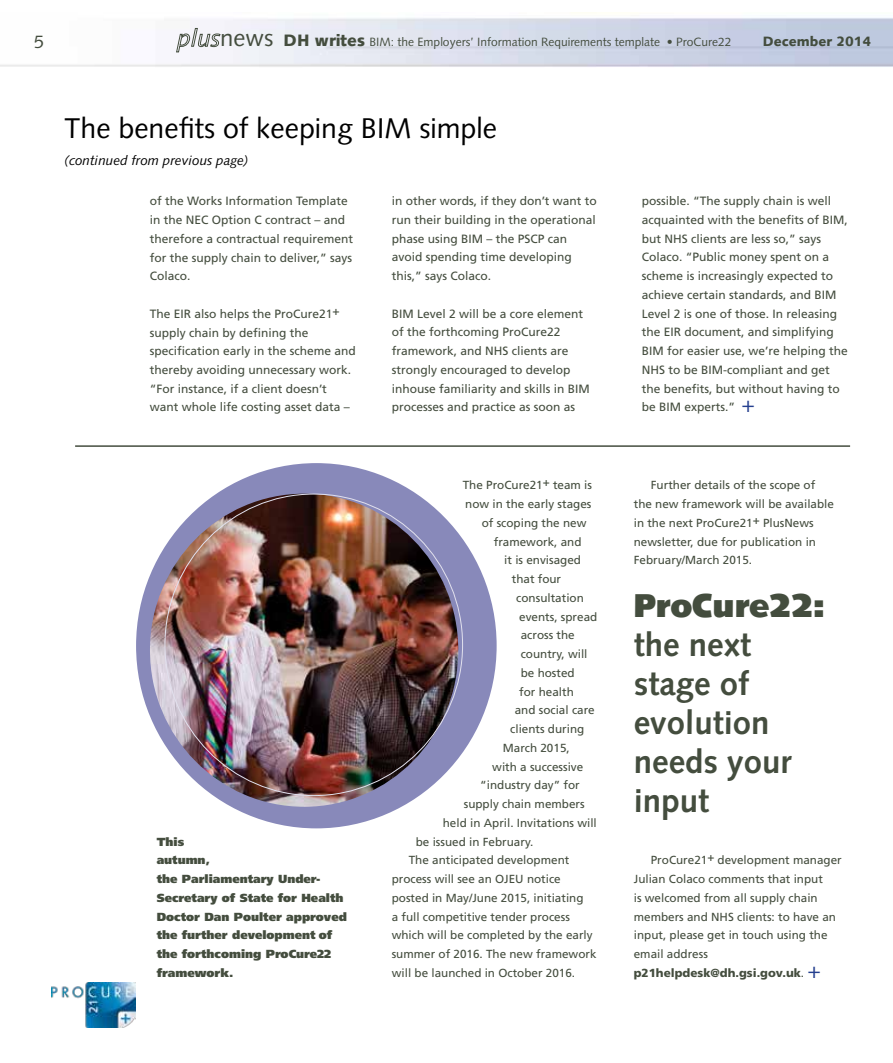
<style>
.page{position:relative;width:893px;height:1063px;background:#fff}
.page>*{position:absolute;margin:0;border:0;box-sizing:border-box;transform-origin:0 0}
.t1{font:700 33px/39px "Syntax LT Std";color:#444d3e}
.t2{font:900 33px "Syntax LT Std";color:#444d3e}
.t3{font:28.5px "Syntax LT Std";color:#000}
.t4{font:18px "Syntax LT Std";color:#444d3e}
.t5{font:italic 13.5px "Syntax LT Std";color:#000}
.t6{font:900 13.5px "Syntax LT Std";color:#444d3e}
.t7{font:12px/18.8px "Frutiger LT Std";color:#444d3e}
.t8{font:12px "Syntax LT Std";color:#444d3e}
.t9{font:11.7px/18.8px "Frutiger LT Std";color:#444d3e}
.t10{font:900 11.7px/18.8px "Frutiger LT Std";color:#444d3e}
.s1{font-size:24px}
.s2{font-weight:900;font-size:16.5px}
.s3{font-family:"Helvetica Neue";font-size:22.5px;color:#25408f}
.s4{font-weight:900}
</style>
<div class="page">
<img style="left:51px;top:983px;width:85px;height:45px">
<svg style="left:176px;top:28px;width:44px;height:24px"></svg>
<div style="left:136px;top:463px;width:361px;height:365px;background:#8889ba;border-radius:50%"></div>
<img style="left:150px;top:494px;width:308px;height:313px">
<hr style="left:75px;top:445px;width:775px;height:2px;background:#444d3e">
<h3 class="t4" style="left:34px;top:31px;width:12px">5</h3>
<p class="t8" style="left:220px;top:35px;width:513px"><span class="s1">news</span> <span class="s2">DH writes</span> BIM: the Employers’ Information Requirements template • ProCure22</p>
<p class="t6" style="left:763px;top:34px;width:110px">December 2014</p>
<h2 class="t3" style="left:65px;top:111px;width:434px">The benefits of keeping BIM simple</h2>
<p class="t5" style="left:65px;top:152px;width:185px">(continued from previous page)</p>
<p class="t7" style="left:150px;top:192px;width:205px">of the Works Information Template in the NEC Option C contract – and therefore a contractual requirement for the supply chain to deliver,” says<br>Colaco.</p>
<p class="t7" style="left:150px;top:304px;width:208px">The EIR also helps the ProCure21+ supply chain by defining the specification early in the scheme and thereby avoiding unnecessary work. “For instance, if a client doesn’t want whole life costing asset data –</p>
<p class="t10" style="left:157px;top:832px;width:192px">This<br>autumn,<br>the Parliamentary Under-<br>Secretary of State for Health<br>Doctor Dan Poulter approved the further development of the forthcoming ProCure22 framework.</p>
<p class="t7" style="left:392px;top:192px;width:207px">in other words, if they don’t want to run their building in the operational phase using BIM – the PSCP can avoid spending time developing this,” says Colaco.</p>
<p class="t7" style="left:392px;top:304px;width:200px">BIM Level 2 will be a core element of the forthcoming ProCure22 framework, and NHS clients are strongly encouraged to develop inhouse familiarity and skills in BIM processes and practice as soon as</p>
<p class="t9" style="left:463px;top:476px;width:131px">The ProCure21+ team is</p>
<p class="t9" style="left:465px;top:495px;width:128px">now in the early stages</p>
<p class="t9" style="left:482px;top:513px;width:106px">of scoping the new</p>
<p class="t9" style="left:494px;top:532px;width:89px">framework, and</p>
<p class="t9" style="left:504px;top:551px;width:78px">it is envisaged</p>
<p class="t9" style="left:512px;top:570px;width:51px">that four</p>
<p class="t9" style="left:516px;top:588px;width:69px">consultation</p>
<p class="t9" style="left:519px;top:607px;width:80px">events, spread</p>
<p class="t9" style="left:521px;top:626px;width:55px">across the</p>
<p class="t9" style="left:521px;top:645px;width:68px">country, will</p>
<p class="t9" style="left:521px;top:663px;width:55px">be hosted</p>
<p class="t9" style="left:519px;top:682px;width:56px">for health</p>
<p class="t9" style="left:515px;top:701px;width:81px">and social care</p>
<p class="t9" style="left:510px;top:720px;width:76px">clients during</p>
<p class="t9" style="left:503px;top:738px;width:68px">March 2015,</p>
<p class="t9" style="left:492px;top:757px;width:93px">with a successive</p>
<p class="t9" style="left:480px;top:776px;width:101px">“industry day” for</p>
<p class="t9" style="left:464px;top:795px;width:122px">supply chain members</p>
<p class="t9" style="left:443px;top:813px;width:156px">held in April. Invitations will</p>
<p class="t9" style="left:416px;top:832px;width:119px">be issued in February.</p>
<p class="t9" style="left:409px;top:851px;width:162px">The anticipated development</p>
<p class="t9" style="left:392px;top:870px;width:171px">process will see an OJEU notice</p>
<p class="t9" style="left:392px;top:888px;width:193px">posted in May/June 2015, initiating</p>
<p class="t9" style="left:392px;top:907px;width:180px">a full competitive tender process</p>
<p class="t9" style="left:392px;top:926px;width:202px">which will be completed by the early</p>
<p class="t9" style="left:392px;top:945px;width:206px">summer of 2016. The new framework</p>
<p class="t9" style="left:392px;top:963px;width:185px">will be launched in October 2016.</p>
<p class="t7" style="left:642px;top:192px;width:208px">possible. “The supply chain is well acquainted with the benefits of BIM, but NHS clients are less so,” says Colaco. “Public money spent on a scheme is increasingly expected to achieve certain standards, and BIM Level 2 is one of those. In releasing the EIR document, and simplifying BIM for easier use, we’re helping the NHS to be BIM-compliant and get the benefits, but without having to be BIM experts.” <span class="s3">+</span></p>
<p class="t9" style="left:634px;top:476px;width:202px;text-indent:17px">Further details of the scope of the new framework will be available in the next ProCure21+ PlusNews newsletter, due for publication in<br>February/March 2015.</p>
<h1 class="t2" style="left:634px;top:586px;width:192px">ProCure22:</h1>
<h1 class="t1" style="left:634px;top:626px;width:159px">the next stage of evolution needs your input</h1>
<p class="t9" style="left:634px;top:851px;width:210px;text-indent:17px">ProCure21+ development manager<br>Julian Colaco comments that input<br>is welcomed from all supply chain members and NHS clients: to have an input, please get in touch using the email address <span class="s4">p21helpdesk@dh.gsi.gov.uk</span>. <span class="s3">+</span></p>
</div>
